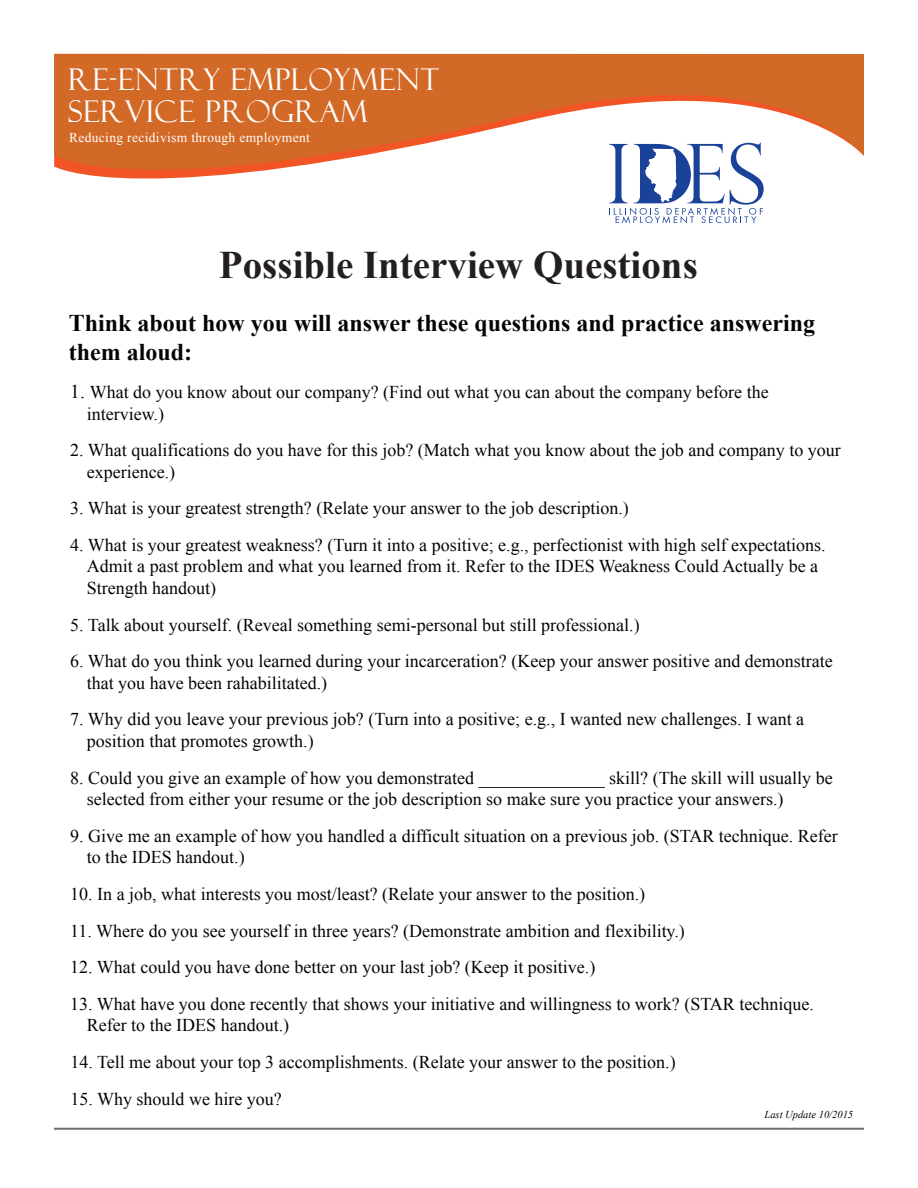
<style>
.page{position:relative;width:918px;height:1188px;background:#fff}
.page>*{position:absolute;margin:0;border:0;box-sizing:border-box;transform-origin:0 0}
.t1{font:700 39px "Times New Roman";color:#231f20}
.t2{font:30px/31.5px "Felix Titling";letter-spacing:.025em;color:#fff}
.t3{font:700 24px/28.8px "Times New Roman";color:#040503}
.t4{font:18px/21.6px "Times New Roman";color:#040503}
.t5{font:13.5px "Times New Roman";letter-spacing:.025em;color:#fff}
.t6{font:italic 10.5px "Times New Roman";color:#040503}
.s1{font-size:19.5px}
</style>
<div class="page">
<svg style="left:54px;top:54px;width:810px;height:125px;fill:#d36927"></svg>
<hr style="left:54px;top:1128px;width:810px;height:2px;background:#6d6e71">
<svg style="left:609px;top:143px;width:155px;height:80px"></svg>
<h2 class="t2" style="left:68px;top:64px;width:372px">RE-ENTRY EMPLOYMENT<br>SERVICE PROGRAM</h2>
<p class="t5" style="left:69px;top:128px;width:242px">Reducing recidivism through employment</p>
<h1 class="t1" style="left:219px;top:238px;width:480px">Possible Interview Questions</h1>
<h3 class="t3" style="left:69px;top:308px;width:748px">Think about how you will answer these questions and practice answering them aloud:</h3>
<p class="t4" style="left:87px;top:381px;width:683px;text-indent:-16px"><span class="s1">1.</span> What do you know about our company? (Find out what you can about the company before the interview.)</p>
<p class="t4" style="left:87px;top:439px;width:756px;text-indent:-17px">2. What qualifications do you have for this job? (Match what you know about the job and company to your experience.)</p>
<p class="t4" style="left:70px;top:497px;width:560px">3. What is your greatest strength? (Relate your answer to the job description.)</p>
<p class="t4" style="left:87px;top:534px;width:740px;text-indent:-17px">4. What is your greatest weakness? (Turn it into a positive; e.g., perfectionist with high self expectations.<br>Admit a past problem and what you learned from it. Refer to the IDES Weakness Could Actually be a<br>Strength handout)</p>
<p class="t4" style="left:70px;top:614px;width:571px">5. Talk about yourself. (Reveal something semi-personal but still professional.)</p>
<p class="t4" style="left:87px;top:650px;width:748px;text-indent:-17px">6. What do you think you learned during your incarceration? (Keep your answer positive and demonstrate that you have been rahabilitated.)</p>
<p class="t4" style="left:87px;top:708px;width:719px;text-indent:-17px">7. Why did you leave your previous job? (Turn into a positive; e.g., I wanted new challenges. I want a position that promotes growth.)</p>
<p class="t4" style="left:87px;top:767px;width:747px;text-indent:-17px">8. Could you give an example of how you demonstrated ______________ skill? (The skill will usually be selected from either your resume or the job description so make sure you practice your answers.)</p>
<p class="t4" style="left:87px;top:825px;width:752px;text-indent:-17px">9. Give me an example of how you handled a difficult situation on a previous job. (STAR technique. Refer to the IDES handout.)</p>
<p class="t4" style="left:70px;top:883px;width:576px">10. In a job, what interests you most/least? (Relate your answer to the position.)</p>
<p class="t4" style="left:70px;top:920px;width:616px">11. Where do you see yourself in three years? (Demonstrate ambition and flexibility.)</p>
<p class="t4" style="left:70px;top:956px;width:527px">12. What could you have done better on your last job? (Keep it positive.)</p>
<p class="t4" style="left:87px;top:993px;width:729px;text-indent:-17px">13. What have you done recently that shows your initiative and willingness to work? (STAR technique.<br>Refer to the IDES handout.)</p>
<p class="t4" style="left:70px;top:1051px;width:607px">14. Tell me about your top 3 accomplishments. (Relate your answer to the position.)</p>
<p class="t4" style="left:70px;top:1088px;width:213px">15. Why should we hire you?</p>
<p class="t6" style="left:765px;top:1107px;width:90px">Last Update 10/2015</p>
</div>
